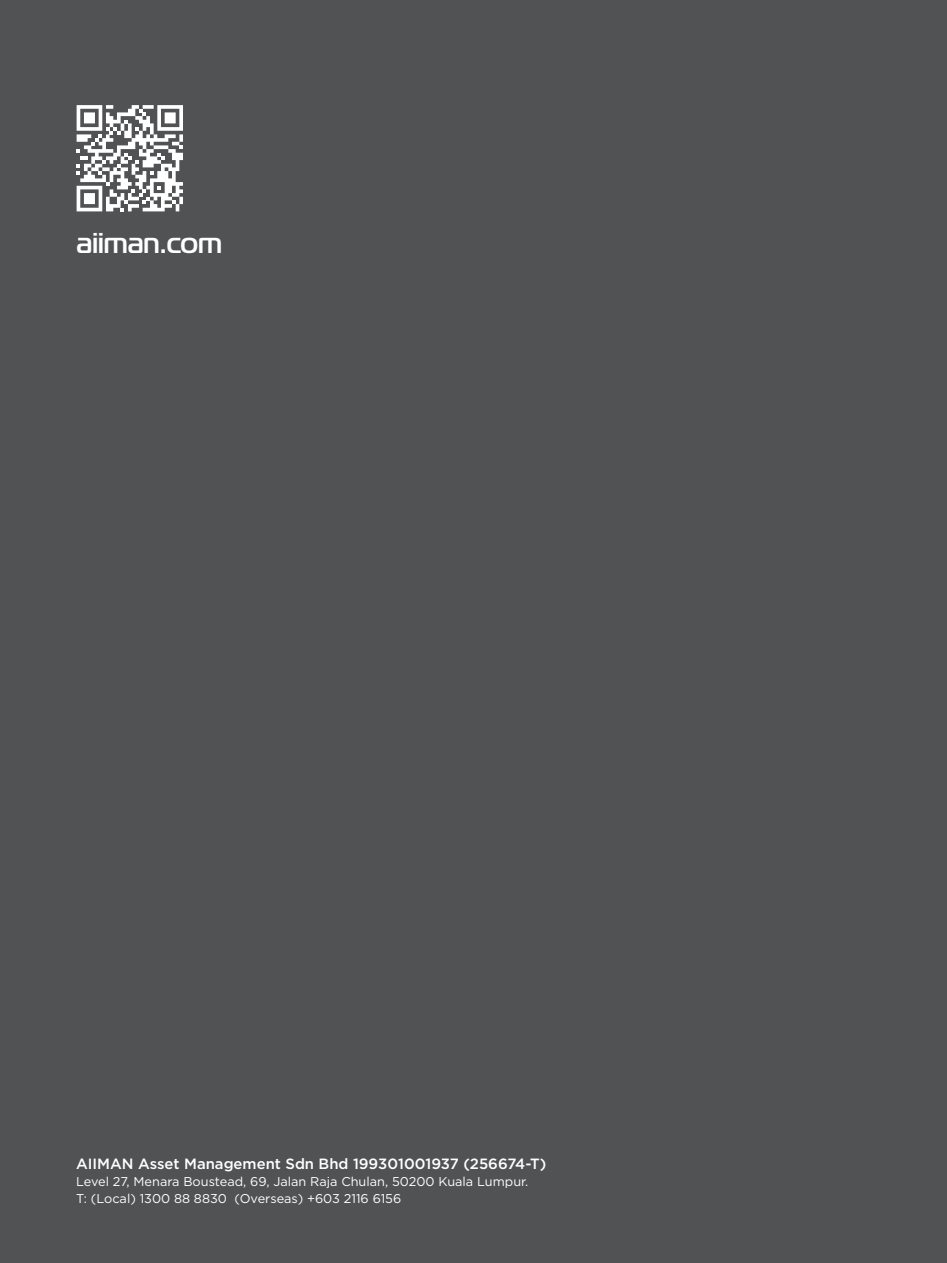
<style>
.page{position:relative;width:947px;height:1263px;background:#fff}
.page>*{position:absolute;margin:0;border:0;box-sizing:border-box;transform-origin:0 0}
.t1{font:700 28.65px "Magistral";color:#fff}
.t2{font:500 14.85px "Gotham";color:#fff}
.t3{font:12.75px/17px "Gotham";color:#fff}
</style>
<div class="page">
<div style="left:0;top:0;width:946px;height:1263px;background:#515254"></div>
<svg style="left:77px;top:105px;width:106px;height:106px"></svg>
<h1 class="t1" style="left:77px;top:226px;width:147px">aiiman.com</h1>
<p class="t2" style="left:76px;top:1157px;width:471px">AIIMAN Asset Management Sdn Bhd 199301001937 (256674-T)</p>
<p class="t3" style="left:76px;top:1174px;width:453px">Level 27, Menara Boustead, 69, Jalan Raja Chulan, 50200 Kuala Lumpur.<br>T: (Local) 1300 88 8830 (Overseas) +603 2116 6156</p>
</div>
